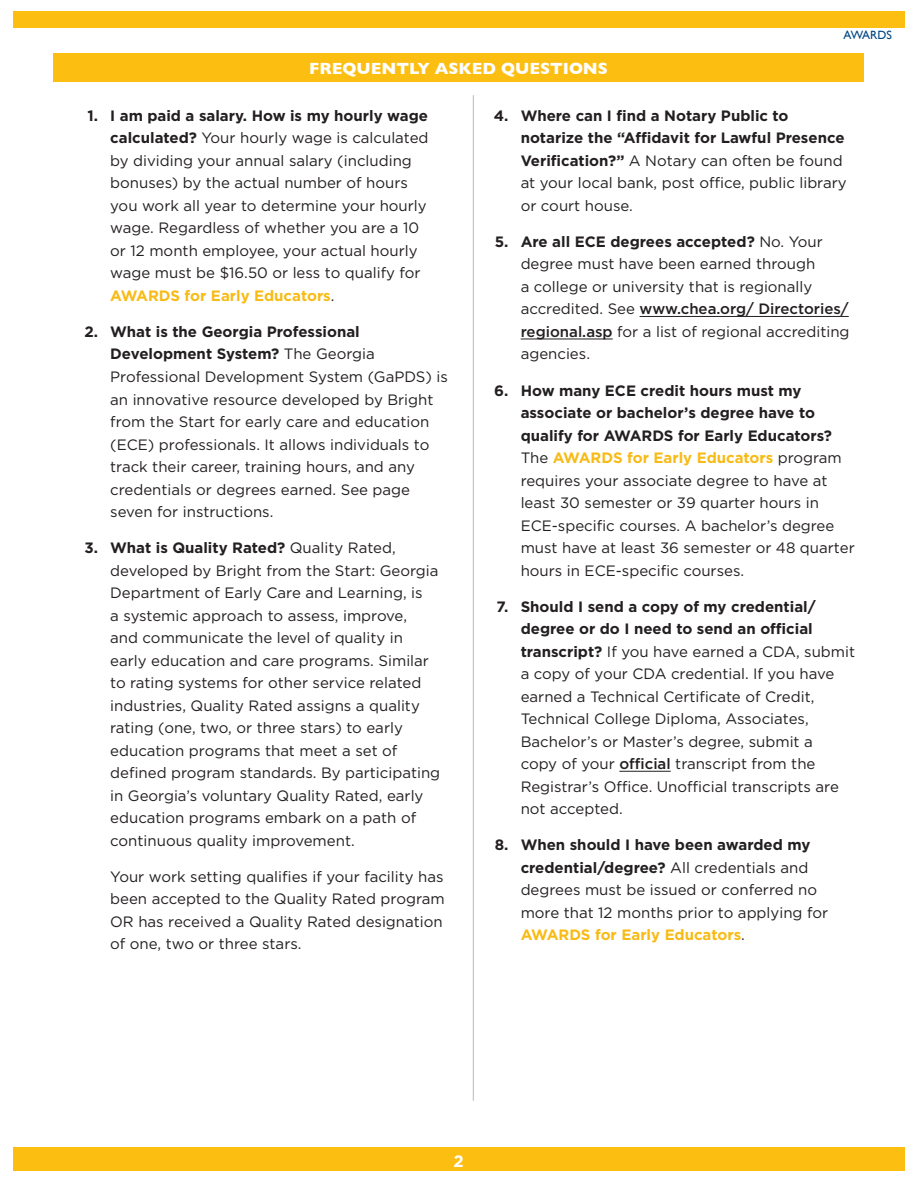
<style>
.page{position:relative;width:917px;height:1187px;background:#fff}
.page>*{position:absolute;margin:0;border:0;box-sizing:border-box;transform-origin:0 0}
.t1{font:700 16.5px "Gill Sans";color:#fff}
.t2{font:700 16.5px "Gotham";color:#fff}
.t3{font:15px/22.5px "Gotham";color:#231f20}
.t4{font:700 15px/22.5px "Gotham";color:#231f20}
.t5{font:12px "Gill Sans";color:#004684}
.s1{font-weight:700}
.s2{font-weight:700;color:#f8bb15}
.s3{font-weight:400}
.s4{font-weight:500}
</style>
<div class="page">
<div style="left:13px;top:1146px;width:891px;height:24px;background:#fdbe12"></div>
<div style="left:13px;top:11px;width:891px;height:16px;background:#fdbe12"></div>
<hr style="left:639px;top:316px;width:209px;height:1px;background:#231f20">
<hr style="left:520px;top:338px;width:92px;height:1px;background:#231f20">
<hr style="left:619px;top:770px;width:51px;height:1px;background:#231f20">
<div style="left:53px;top:53px;width:810px;height:29px;background:#fdbe12"></div>
<hr style="left:473px;top:95px;width:1px;height:1005px;background:#acbdcc">
<p class="t1" style="left:309px;top:55px;width:300px">FREQUENTLY ASKED QUESTIONS</p>
<p class="t5" style="left:843px;top:28px;width:50px">AWARDS</p>
<p class="t3" style="left:110px;top:104px;width:320px;text-indent:-23px"><span class="s1">1. I am paid a salary. How is my hourly wage calculated?</span> Your hourly wage is calculated by dividing your annual salary (including bonuses) by the actual number of hours you work all year to determine your hourly wage. Regardless of whether you are a 10 or 12 month employee, your actual hourly wage must be $16.50 or less to qualify for <span class="s2">AWARDS for Early Educators</span>.</p>
<p class="t3" style="left:110px;top:320px;width:339px;text-indent:-26px"><span class="s1">2. What is the Georgia Professional Development System?</span> The Georgia Professional Development System (GaPDS) is an innovative resource developed by Bright from the Start for early care and education (ECE) professionals. It allows individuals to track their career, training hours, and any credentials or degrees earned. See page seven for instructions.</p>
<p class="t3" style="left:110px;top:536px;width:331px;text-indent:-26px"><span class="s1">3. What is Quality Rated?</span> Quality Rated, developed by Bright from the Start: Georgia Department of Early Care and Learning, is<br>a systemic approach to assess, improve,<br>and communicate the level of quality in early education and care programs. Similar to rating systems for other service related industries, Quality Rated assigns a quality rating (one, two, or three stars) to early education programs that meet a set of defined program standards. By participating in Georgia’s voluntary Quality Rated, early education programs embark on a path of continuous quality improvement.</p>
<p class="t3" style="left:110px;top:864px;width:336px">Your work setting qualifies if your facility has been accepted to the Quality Rated program OR has received a Quality Rated designation of one, two or three stars.</p>
<p class="t4" style="left:520px;top:104px;width:327px;text-indent:-27px">4. Where can I find a Notary Public to notarize the “Affidavit for Lawful Presence Verification?” <span class="s3">A Notary can often be found at your local bank, post office, public library or court house.</span></p>
<p class="t3" style="left:520px;top:230px;width:330px;text-indent:-26px"><span class="s1">5. Are all ECE degrees accepted?</span> No. Your degree must have been earned through<br>a college or university that is regionally accredited. See <span class="s4">www.chea.org/ Directories/ regional.asp</span> for a list of regional accrediting agencies.</p>
<p class="t3" style="left:520px;top:378px;width:335px;text-indent:-26px"><span class="s1">6. How many ECE credit hours must my associate or bachelor’s degree have to qualify for AWARDS for Early Educators?<br></span>The <span class="s2">AWARDS for Early Educators</span> program requires your associate degree to have at least 30 semester or 39 quarter hours in ECE-specific courses. A bachelor’s degree must have at least 36 semester or 48 quarter hours in ECE-specific courses.</p>
<p class="t3" style="left:520px;top:594px;width:336px;text-indent:-24px"><span class="s1">7. Should I send a copy of my credential/ degree or do I need to send an official transcript?</span> If you have earned a CDA, submit a copy of your CDA credential. If you have earned a Technical Certificate of Credit, Technical College Diploma, Associates, Bachelor’s or Master’s degree, submit a<br>copy of your <span class="s4">official</span> transcript from the Registrar’s Office. Unofficial transcripts are not accepted.</p>
<p class="t3" style="left:520px;top:833px;width:309px;text-indent:-26px"><span class="s1">8. When should I have been awarded my credential/degree?</span> All credentials and degrees must be issued or conferred no more that 12 months prior to applying for <span class="s2">AWARDS for Early Educators</span>.</p>
<p class="t2" style="left:453px;top:1149px;width:12px">2</p>
</div>
